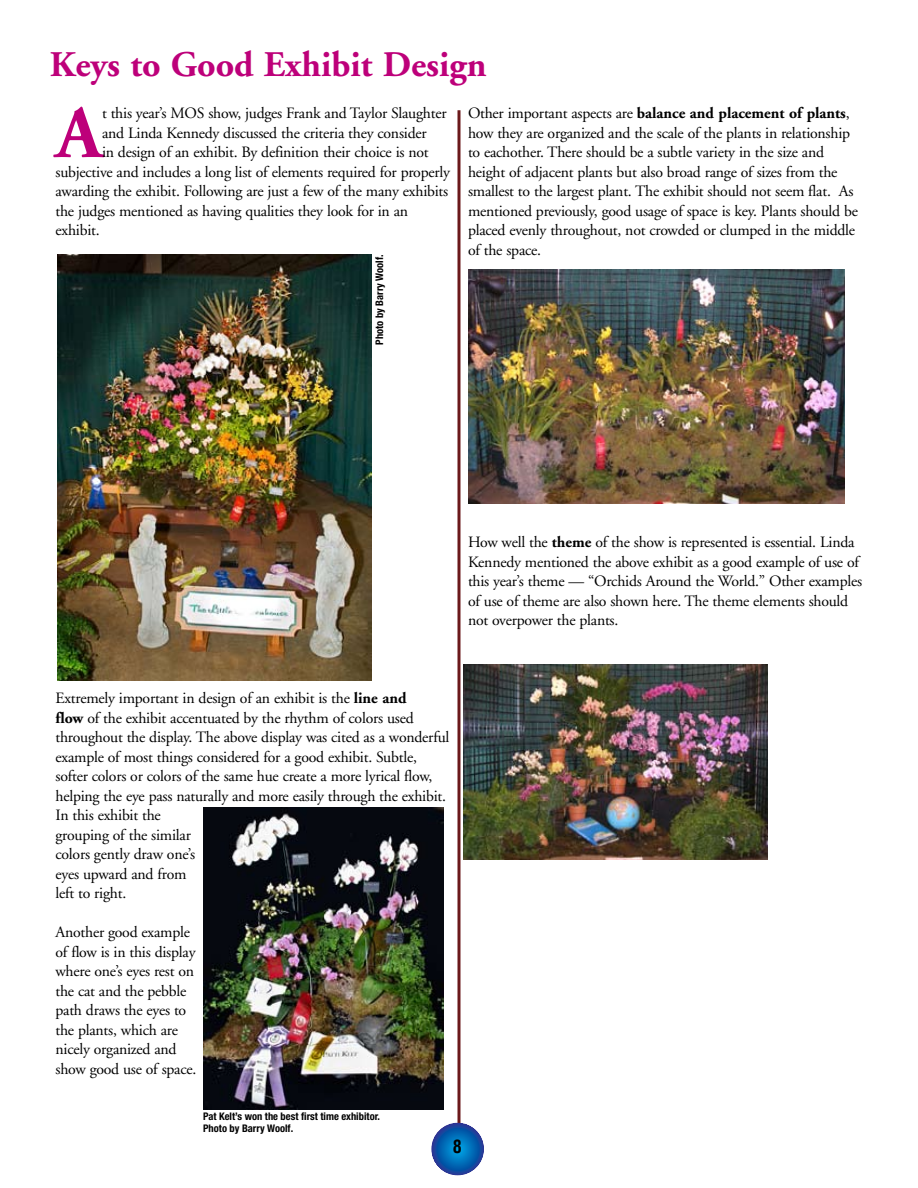
<style>
.page{position:relative;width:918px;height:1188px;background:#fff}
.page>*{position:absolute;margin:0;border:0;box-sizing:border-box;transform-origin:0 0}
.t1{font:700 74.55px "Adobe Garamond";color:#bd007a}
.t2{font:700 36px "Adobe Garamond";color:#bd007a}
.t3{font:15.75px/19.5px "Adobe Garamond";letter-spacing:-.015em;color:#000}
.t4{font:700 condensed 10.5px/12px "Helvetica Neue";color:#000}
.s1{font-weight:700}
</style>
<div class="page">
<hr style="left:457px;top:110px;width:3px;height:1029px;background:#6b191b">
<svg style="left:431px;top:1123px;width:53px;height:52px;background:#0c5cad"></svg>
<img style="left:468px;top:269px;width:377px;height:235px">
<img style="left:464px;top:664px;width:304px;height:195px">
<img style="left:57px;top:255px;width:315px;height:426px">
<img style="left:203px;top:808px;width:241px;height:302px">
<svg style="left:454px;top:1139px;width:7px;height:14px"></svg>
<h2 class="t2" style="left:50px;top:45px;width:438px">Keys to Good Exhibit Design</h2>
<h1 class="t1" style="left:56px;top:93px;width:48px">A</h1>
<p class="t3" style="left:102px;top:104px;width:346px">t this year’s MOS show, judges Frank and Taylor Slaughter</p>
<p class="t3" style="left:102px;top:123px;width:326px">and Linda Kennedy discussed the criteria they consider</p>
<p class="t3" style="left:102px;top:143px;width:328px">in design of an exhibit. By definition their choice is not</p>
<p class="t3" style="left:56px;top:162px;width:396px">subjective and includes a long list of elements required for properly</p>
<p class="t3" style="left:56px;top:182px;width:394px">awarding the exhibit. Following are just a few of the many exhibits</p>
<p class="t3" style="left:56px;top:201px;width:354px">the judges mentioned as having qualities they look for in an</p>
<p class="t3" style="left:56px;top:221px;width:46px">exhibit.</p>
<p class="t4" style="left:373px;top:345px;width:92px;rotate:-90deg">Photo by Barry Woolf.</p>
<p class="t3" style="left:468px;top:104px;width:391px">Other important aspects are <span class="s1">balance and placement of plants</span>, how they are organized and the scale of the plants in relationship to eachother. There should be a subtle variety in the size and height of adjacent plants but also broad range of sizes from the smallest to the largest plant. The exhibit should not seem flat. As mentioned previously, good usage of space is key. Plants should be placed evenly throughout, not crowded or clumped in the middle of the space.</p>
<p class="t3" style="left:468px;top:533px;width:396px">How well the <span class="s1">theme</span> of the show is represented is essential. Linda Kennedy mentioned the above exhibit as a good example of use of this year’s theme — “Orchids Around the World.” Other examples of use of theme are also shown here. The theme elements should not overpower the plants.</p>
<p class="t3" style="left:56px;top:689px;width:395px">Extremely important in design of an exhibit is the <span class="s1">line and<br>flow</span> of the exhibit accentuated by the rhythm of colors used throughout the display. The above display was cited as a wonderful example of most things considered for a good exhibit. Subtle, softer colors or colors of the same hue create a more lyrical flow, helping the eye pass naturally and more easily through the exhibit.<br>In this exhibit the<br>grouping of the similar<br>colors gently draw one’s<br>eyes upward and from<br>left to right.</p>
<p class="t3" style="left:56px;top:923px;width:142px">Another good example of flow is in this display where one’s eyes rest on the cat and the pebble path draws the eyes to the plants, which are nicely organized and show good use of space.</p>
<p class="t4" style="left:203px;top:1110px;width:178px">Pat Kelt’s won the best first time exhibitor.<br>Photo by Barry Woolf.</p>
</div>
